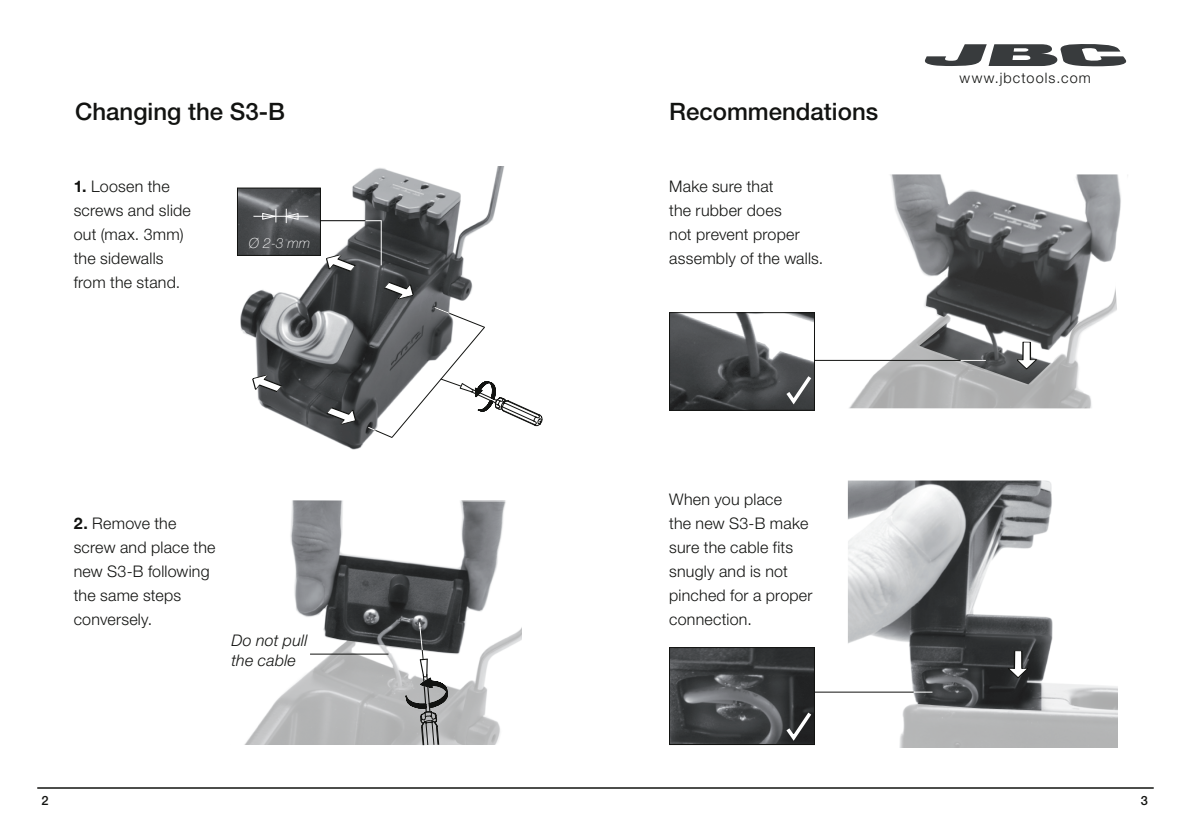
<style>
.page{position:relative;width:1191px;height:840px;background:#fff}
.page>*{position:absolute;margin:0;border:0;box-sizing:border-box;transform-origin:0 0}
.t1{font:500 24px "Helvetica Neue LT Std";color:#121311}
.t2{font:300 16px/24px "Helvetica Neue LT Std";letter-spacing:.015em;color:#121311}
.t3{font:italic 300 16px/20px "Helvetica Neue LT Std";letter-spacing:.015em;color:#121311}
.t4{font:300 14.4px "Helvetica Neue LT Std";letter-spacing:.08em;color:#121311}
.t5{font:italic 100 14px "Helvetica Neue LT Std";color:#fff}
.t6{font:500 12.8px "Helvetica Neue LT Std";color:#121311}
.s1{font-weight:700}
</style>
<div class="page">
<img style="left:237px;top:166px;width:268px;height:284px">
<img style="left:239px;top:190px;width:80px;height:63px">
<div style="left:237px;top:188px;width:84px;height:67px;border:1px solid #121311"></div>
<img style="left:245px;top:500px;width:277px;height:244px">
<img style="left:671px;top:314px;width:141px;height:94px">
<div style="left:669px;top:312px;width:145px;height:98px;border:1px solid #121311"></div>
<img style="left:671px;top:649px;width:141px;height:93px">
<div style="left:669px;top:647px;width:145px;height:97px;border:1px solid #121311"></div>
<img style="left:845px;top:174px;width:276px;height:234px">
<img style="left:848px;top:480px;width:204px;height:11px">
<img style="left:848px;top:491px;width:269px;height:256px">
<hr style="left:37px;top:787px;width:1116px;height:1px;background:#121311">
<svg style="left:924px;top:44px;width:203px;height:22px"></svg>
<hr style="left:814px;top:360px;width:172px;height:1px;background:#121311">
<svg style="left:960px;top:360px;width:26px;height:1px"></svg>
<hr style="left:815px;top:691px;width:98px;height:1px;background:#121311">
<svg style="left:914px;top:691px;width:18px;height:1px"></svg>
<hr style="left:381px;top:220px;width:1px;height:45px;background:#fff">
<hr style="left:336px;top:220px;width:45px;height:1px;background:#fff">
<hr style="left:320px;top:220px;width:45px;height:1px;background:#000">
<hr style="left:310px;top:653px;width:78px;height:1px;background:#121311">
<svg style="left:320px;top:252px;width:39px;height:24px"></svg>
<svg style="left:322px;top:402px;width:40px;height:26px"></svg>
<svg style="left:246px;top:372px;width:39px;height:24px"></svg>
<svg style="left:1017px;top:341px;width:19px;height:28px"></svg>
<svg style="left:1008px;top:650px;width:20px;height:27px"></svg>
<svg style="left:783px;top:708px;width:31px;height:35px"></svg>
<svg style="left:783px;top:372px;width:31px;height:35px"></svg>
<hr style="left:253px;top:216px;width:55px;height:1px;background:#fff">
<svg style="left:285px;top:209px;width:14px;height:14px"></svg>
<svg style="left:262px;top:209px;width:14px;height:13px"></svg>
<svg style="left:368px;top:277px;width:175px;height:161px"></svg>
<svg style="left:404px;top:620px;width:49px;height:125px"></svg>
<h1 class="t1" style="left:75px;top:97px;width:211px">Changing the S3-B</h1>
<p class="t2" style="left:74px;top:174px;width:119px"><span class="s1">1.</span> Loosen the screws and slide out (max. 3mm) the sidewalls from the stand.</p>
<p class="t5" style="left:249px;top:235px;width:62px">Ø 2-3 mm</p>
<p class="t2" style="left:74px;top:510px;width:143px"><span class="s1">2.</span> Remove the screw and place the new S3-B following the same steps conversely.</p>
<p class="t3" style="left:231px;top:629px;width:77px">Do not pull the cable</p>
<h1 class="t1" style="left:669px;top:97px;width:210px">Recommendations</h1>
<p class="t2" style="left:669px;top:174px;width:156px">Make sure that<br>the rubber does<br>not prevent proper assembly of the walls.</p>
<p class="t4" style="left:959px;top:69px;width:133px">www.jbctools.com</p>
<p class="t2" style="left:669px;top:486px;width:145px">When you place<br>the new S3-B make sure the cable fits snugly and is not pinched for a proper connection.</p>
<p class="t6" style="left:42px;top:792px;width:9px">2</p>
<p class="t6" style="left:1140px;top:792px;width:9px">3</p>
</div>
